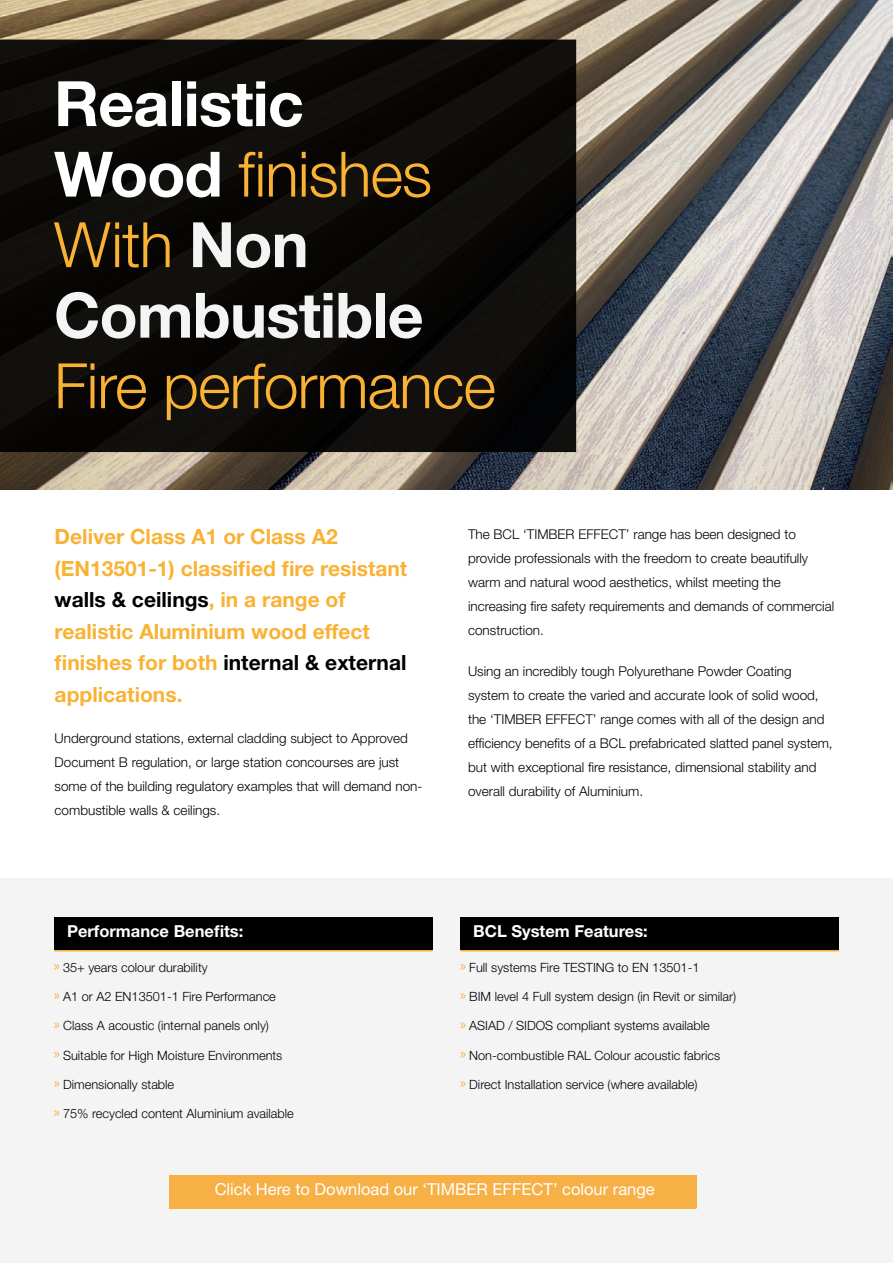
<style>
.page{position:relative;width:893px;height:1263px;background:#fff}
.page>*{position:absolute;margin:0;border:0;box-sizing:border-box;transform-origin:0 0}
.t1{font:700 62.7px/70.5px "Helvetica Neue LT Std";letter-spacing:-.015em;color:#f4f4f4}
.t2{font:300 62.7px "Helvetica Neue LT Std";letter-spacing:-.015em;color:#f9b234}
.t3{font:700 21px/31.5px "Helvetica Neue LT Std";color:#f9b234}
.t4{font:16.5px "Helvetica Neue LT Std";color:#fff}
.t5{font:700 16.5px "Helvetica Neue LT Std";color:#fff}
.t6{font:300 13.5px/24px "Helvetica Neue LT Std";color:#000}
.t7{font:300 12.75px "Helvetica Neue LT Std";color:#000}
.s1{color:#fff}
.s2{font-weight:300;color:#f9b234}
.s3{color:#000}
</style>
<div class="page">
<div style="left:0;top:878px;width:893px;height:385px;background:#f4f4f4"></div>
<img style="left:0;top:0;width:893px;height:489px">
<div style="left:0;top:40px;width:576px;height:412px;background:#0b0a07"></div>
<div style="left:54px;top:917px;width:379px;height:33px;background:#000"></div>
<hr style="left:54px;top:950px;width:379px;height:1px;background:#f9b234">
<div style="left:460px;top:917px;width:379px;height:33px;background:#000"></div>
<hr style="left:460px;top:950px;width:379px;height:1px;background:#f9b234">
<div style="left:169px;top:1175px;width:527px;height:32px;background:#f7b045"></div>
<hr style="left:169px;top:1207px;width:527px;height:2px;background:#f9b234">
<svg style="left:54px;top:964px;width:6px;height:5px"></svg>
<svg style="left:54px;top:993px;width:6px;height:6px"></svg>
<svg style="left:54px;top:1022px;width:6px;height:6px"></svg>
<svg style="left:54px;top:1052px;width:6px;height:5px"></svg>
<svg style="left:54px;top:1081px;width:6px;height:6px"></svg>
<svg style="left:54px;top:1110px;width:6px;height:6px"></svg>
<svg style="left:460px;top:964px;width:6px;height:5px"></svg>
<svg style="left:460px;top:993px;width:6px;height:6px"></svg>
<svg style="left:460px;top:1022px;width:6px;height:6px"></svg>
<svg style="left:460px;top:1052px;width:6px;height:5px"></svg>
<svg style="left:460px;top:1081px;width:6px;height:6px"></svg>
<h1 class="t1" style="left:54px;top:67px;width:380px"><span class="s1">Realistic<br>Wood</span> <span class="s2">finishes<br>With</span> Non<br>Combustible</h1>
<h1 class="t2" style="left:54px;top:348px;width:443px">Fire performance</h1>
<h2 class="t3" style="left:55px;top:521px;width:354px">Deliver Class A1 or Class A2 (EN13501-1) classified fire resistant <span class="s3">walls &amp; ceilings</span>, in a range of realistic Aluminium wood effect finishes for both <span class="s3">internal &amp; external </span>applications.</h2>
<p class="t6" style="left:55px;top:726px;width:369px">Underground stations, external cladding subject to Approved Document B regulation, or large station concourses are just some of the building regulatory examples that will demand non&shy;combustible walls &amp; ceilings.</p>
<p class="t6" style="left:468px;top:522px;width:368px">The BCL ‘TIMBER EFFECT’ range has been designed to provide professionals with the freedom to create beautifully warm and natural wood aesthetics, whilst meeting the increasing fire safety requirements and demands of commercial construction.</p>
<p class="t6" style="left:468px;top:659px;width:366px">Using an incredibly tough Polyurethane Powder Coating system to create the varied and accurate look of solid wood, the ‘TIMBER EFFECT’ range comes with all of the design and efficiency benefits of a BCL prefabricated slatted panel system, but with exceptional fire resistance, dimensional stability and overall durability of Aluminium.</p>
<p class="t5" style="left:67px;top:921px;width:178px">Performance Benefits:</p>
<p class="t5" style="left:473px;top:921px;width:176px">BCL System Features:</p>
<p class="t7" style="left:63px;top:959px;width:146px">35+ years colour durability</p>
<p class="t7" style="left:63px;top:989px;width:214px">A1 or A2 EN13501-1 Fire Performance</p>
<p class="t7" style="left:63px;top:1018px;width:207px">Class A acoustic (internal panels only)</p>
<p class="t7" style="left:63px;top:1047px;width:221px">Suitable for High Moisture Environments</p>
<p class="t7" style="left:63px;top:1076px;width:113px">Dimensionally stable</p>
<p class="t7" style="left:63px;top:1106px;width:232px">75% recycled content Aluminium available</p>
<p class="t7" style="left:469px;top:959px;width:232px">Full systems Fire TESTING to EN 13501-1</p>
<p class="t7" style="left:469px;top:989px;width:268px">BIM level 4 Full system design (in Revit or similar)</p>
<p class="t7" style="left:469px;top:1018px;width:242px">ASIAD / SIDOS compliant systems available</p>
<p class="t7" style="left:469px;top:1047px;width:253px">Non-combustible RAL Colour acoustic fabrics</p>
<p class="t7" style="left:469px;top:1076px;width:230px">Direct Installation service (where available)</p>
<p class="t4" style="left:215px;top:1179px;width:442px">Click Here to Download our ‘TIMBER EFFECT’ colour range</p>
</div>
